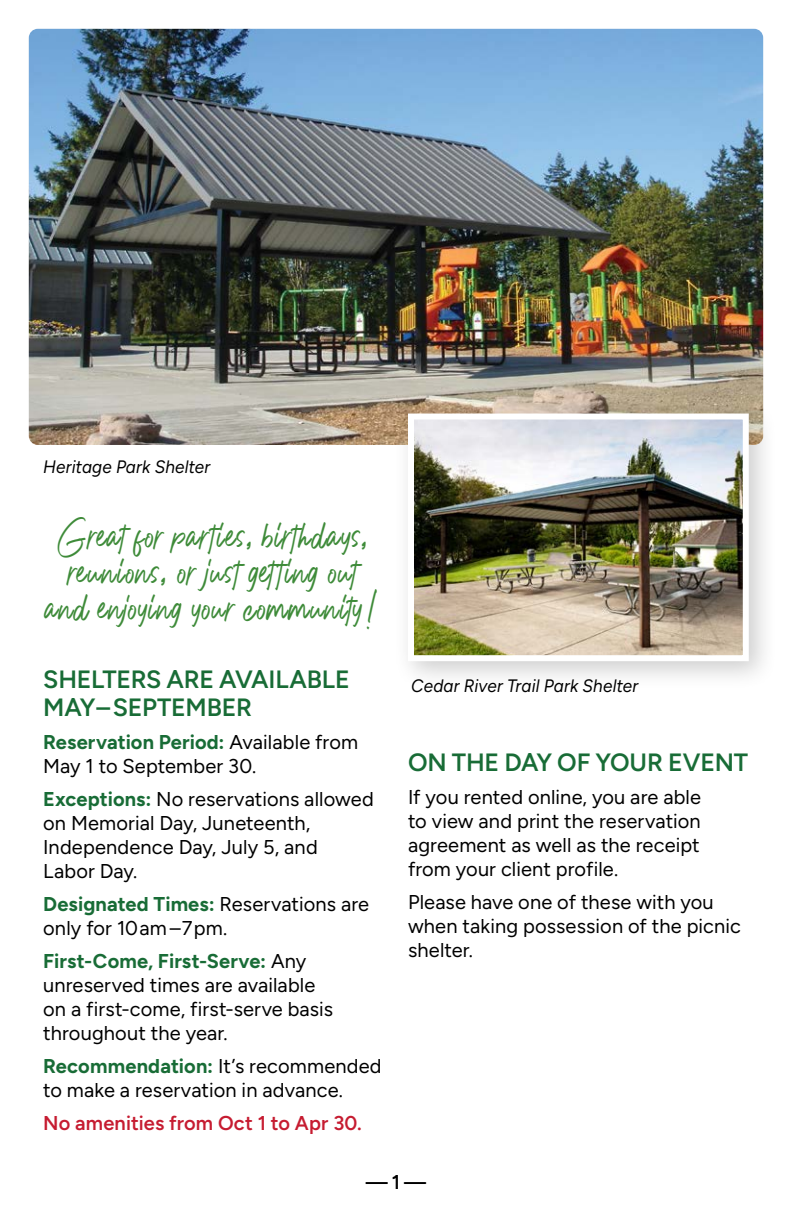
<style>
.page{position:relative;width:792px;height:1224px;background:#fff}
.page>*{position:absolute;margin:0;border:0;box-sizing:border-box;transform-origin:0 0}
.t1{font:32px/36px "Andrellina";letter-spacing:.045em;color:#3e8b39;text-align:center;scale:1.04 1}
.t2{font:600 25px/28px "Figtree";letter-spacing:-.005em;color:#186c36}
.t3{font:20px/24px "Figtree";letter-spacing:.005em;color:#000}
.t4{font:600 20px "Figtree";letter-spacing:.01em;color:#c61c31}
.t5{font:600 20px "Figtree";color:#000}
.t6{font:italic 18px "Figtree";letter-spacing:.01em;color:#000;scale:.95 1}
.s1{font-weight:700;color:#186c36}
</style>
<div class="page">
<img style="left:29px;top:29px;width:734px;height:416px">
<div style="left:393px;top:398px;width:385px;height:292px;background:#000;opacity:.2"></div>
<img style="left:415px;top:421px;width:327px;height:233px">
<div style="left:408px;top:414px;width:341px;height:247px;border:6px solid #fff"></div>
<p class="t6" style="left:43px;top:457px;width:178px">Heritage Park Shelter</p>
<h1 class="t1" style="left:47px;top:514px;width:323px">Great for parties, birthdays, reunions, or just getting out and enjoying your community!</h1>
<p class="t2" style="left:43px;top:665px;width:308px">SHELTERS ARE AVAILABLE<br>MAY–SEPTEMBER</p>
<p class="t3" style="left:43px;top:730px;width:316px"><span class="s1">Reservation Period:</span> Available from<br>May 1 to September 30.</p>
<p class="t3" style="left:43px;top:787px;width:332px"><span class="s1">Exceptions:</span> No reservations allowed on Memorial Day, Juneteenth,<br>Independence Day, July 5, and<br>Labor Day.</p>
<p class="t3" style="left:43px;top:892px;width:327px"><span class="s1">Designated Times:</span> Reservations are only for 10am –7pm.</p>
<p class="t3" style="left:43px;top:949px;width:291px"><span class="s1">First-Come, First-Serve:</span> Any unreserved times are available on a first-come, first-serve basis throughout the year.</p>
<p class="t3" style="left:43px;top:1054px;width:340px"><span class="s1">Recommendation:</span> It’s recommended to make a reservation in advance.</p>
<p class="t4" style="left:43px;top:1111px;width:320px">No amenities from Oct 1 to Apr 30.</p>
<p class="t6" style="left:411px;top:675px;width:241px">Cedar River Trail Park Shelter</p>
<p class="t2" style="left:408px;top:748px;width:342px">ON THE DAY OF YOUR EVENT</p>
<p class="t3" style="left:408px;top:785px;width:295px;text-align:justify">If you rented online, you are able to view and print the reservation agreement as well as the receipt from your client profile.</p>
<p class="t3" style="left:408px;top:890px;width:334px">Please have one of these with you when taking possession of the picnic shelter.</p>
<p class="t5" style="left:366px;top:1170px;width:62px">— 1 —</p>
</div>
